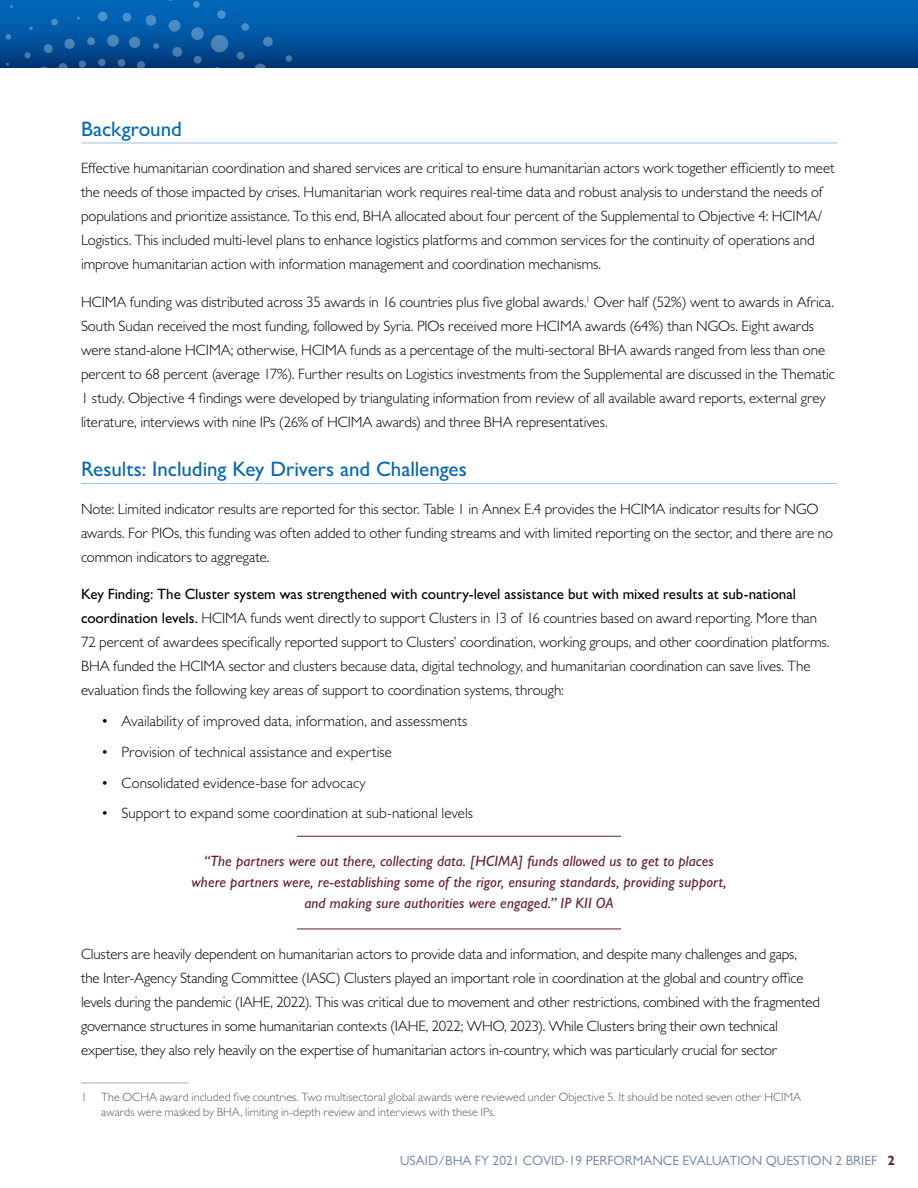
<style>
.page{position:relative;width:918px;height:1188px;background:#fff}
.page>*{position:absolute;margin:0;border:0;box-sizing:border-box;transform-origin:0 0}
.H4_Subhead_2_underline{font:500 21px "Gill Sans MT Pro";color:#0067b9}
.p_text{font:300 15px/24px "Gill Sans MT Pro";letter-spacing:-.005em;color:#000}
.P_Quote{font:italic 500 15px/21px "Gill Sans MT Pro";letter-spacing:.01em;color:#651d32;text-align:center}
.t1{font:13.5px "Gill Sans MT Pro";color:#6682a7}
.footnotes{font:300 12px/15px "Gill Sans MT Pro";letter-spacing:.005em;color:#58595b}
.s1{font-weight:500}
.s2{font-weight:700;color:#651d32}
</style>
<div class="page">
<div style="left:0;top:0;width:918px;height:68px;background:linear-gradient(to bottom,#006ec3,#043c7d)"></div>
<img style="left:10px;top:0;width:239px;height:32px">
<hr style="left:81px;top:143px;width:756px;height:1px;background:#99c2e3">
<hr style="left:81px;top:483px;width:756px;height:1px;background:#99c2e3">
<hr style="left:297px;top:836px;width:324px;height:1px;background:#651d32">
<hr style="left:297px;top:929px;width:324px;height:1px;background:#651d32">
<hr style="left:81px;top:1083px;width:108px;height:1px;background:#a7a9ac">
<h4 class="H4_Subhead_2_underline" style="left:81px;top:116px;width:102px">Background</h4>
<p class="p_text" style="left:81px;top:156px;width:755px">Effective humanitarian coordination and shared services are critical to ensure humanitarian actors work together efficiently to meet the needs of those impacted by crises. Humanitarian work requires real-time data and robust analysis to understand the needs of populations and prioritize assistance. To this end, BHA allocated about four percent of the Supplemental to Objective 4: HCIMA/ Logistics. This included multi-level plans to enhance logistics platforms and common services for the continuity of operations and improve humanitarian action with information management and coordination mechanisms.</p>
<p class="p_text" style="left:81px;top:290px;width:756px">HCIMA funding was distributed across 35 awards in 16 countries plus five global awards.<sup>1</sup> Over half (52%) went to awards in Africa.<br>South Sudan received the most funding, followed by Syria. PIOs received more HCIMA awards (64%) than NGOs. Eight awards were stand-alone HCIMA; otherwise, HCIMA funds as a percentage of the multi-sectoral BHA awards ranged from less than one percent to 68 percent (average 17%). Further results on Logistics investments from the Supplemental are discussed in the Thematic 1 study. Objective 4 findings were developed by triangulating information from review of all available award reports, external grey literature, interviews with nine IPs (26% of HCIMA awards) and three BHA representatives.</p>
<h4 class="H4_Subhead_2_underline" style="left:81px;top:457px;width:387px">Results: Including Key Drivers and Challenges</h4>
<p class="p_text" style="left:81px;top:497px;width:753px">Note: Limited indicator results are reported for this sector. Table 1 in Annex E.4 provides the HCIMA indicator results for NGO awards. For PIOs, this funding was often added to other funding streams and with limited reporting on the sector, and there are no common indicators to aggregate.</p>
<p class="p_text" style="left:81px;top:582px;width:750px"><span class="s1">Key Finding: The Cluster system was strengthened with country-level assistance but with mixed results at sub-national coordination levels.</span> HCIMA funds went directly to support Clusters in 13 of 16 countries based on award reporting. More than 72 percent of awardees specifically reported support to Clusters’ coordination, working groups, and other coordination platforms.<br>BHA funded the HCIMA sector and clusters because data, digital technology, and humanitarian coordination can save lives. The evaluation finds the following key areas of support to coordination systems, through:</p>
<p class="p_text" style="left:101px;top:709px;width:368px">• Availability of improved data, information, and assessments</p>
<p class="p_text" style="left:101px;top:740px;width:292px">• Provision of technical assistance and expertise</p>
<p class="p_text" style="left:101px;top:770px;width:266px">• Consolidated evidence-base for advocacy</p>
<p class="p_text" style="left:101px;top:801px;width:373px">• Support to expand some coordination at sub-national levels</p>
<p class="P_Quote" style="left:192px;top:851px;width:536px">“The partners were out there, collecting data. [HCIMA] funds allowed us to get to places where partners were, re-establishing some of the rigor, ensuring standards, providing support, and making sure authorities were engaged.” IP KII OA</p>
<p class="p_text" style="left:81px;top:942px;width:741px">Clusters are heavily dependent on humanitarian actors to provide data and information, and despite many challenges and gaps,<br>the Inter-Agency Standing Committee (IASC) Clusters played an important role in coordination at the global and country office levels during the pandemic (IAHE, 2022). This was critical due to movement and other restrictions, combined with the fragmented governance structures in some humanitarian contexts (IAHE, 2022; WHO, 2023). While Clusters bring their own technical expertise, they also rely heavily on the expertise of humanitarian actors in-country, which was particularly crucial for sector</p>
<p class="footnotes" style="left:101px;top:1089px;width:702px;text-indent:-20px">1 The OCHA award included five countries. Two multisectoral global awards were reviewed under Objective 5. It should be noted seven other HCIMA awards were masked by BHA, limiting in-depth review and interviews with these IPs.</p>
<p class="t1" style="left:400px;top:1152px;width:496px">USAID/BHA FY 2021 COVID-19 PERFORMANCE EVALUATION QUESTION 2 BRIEF <span class="s2">2</span></p>
</div>
